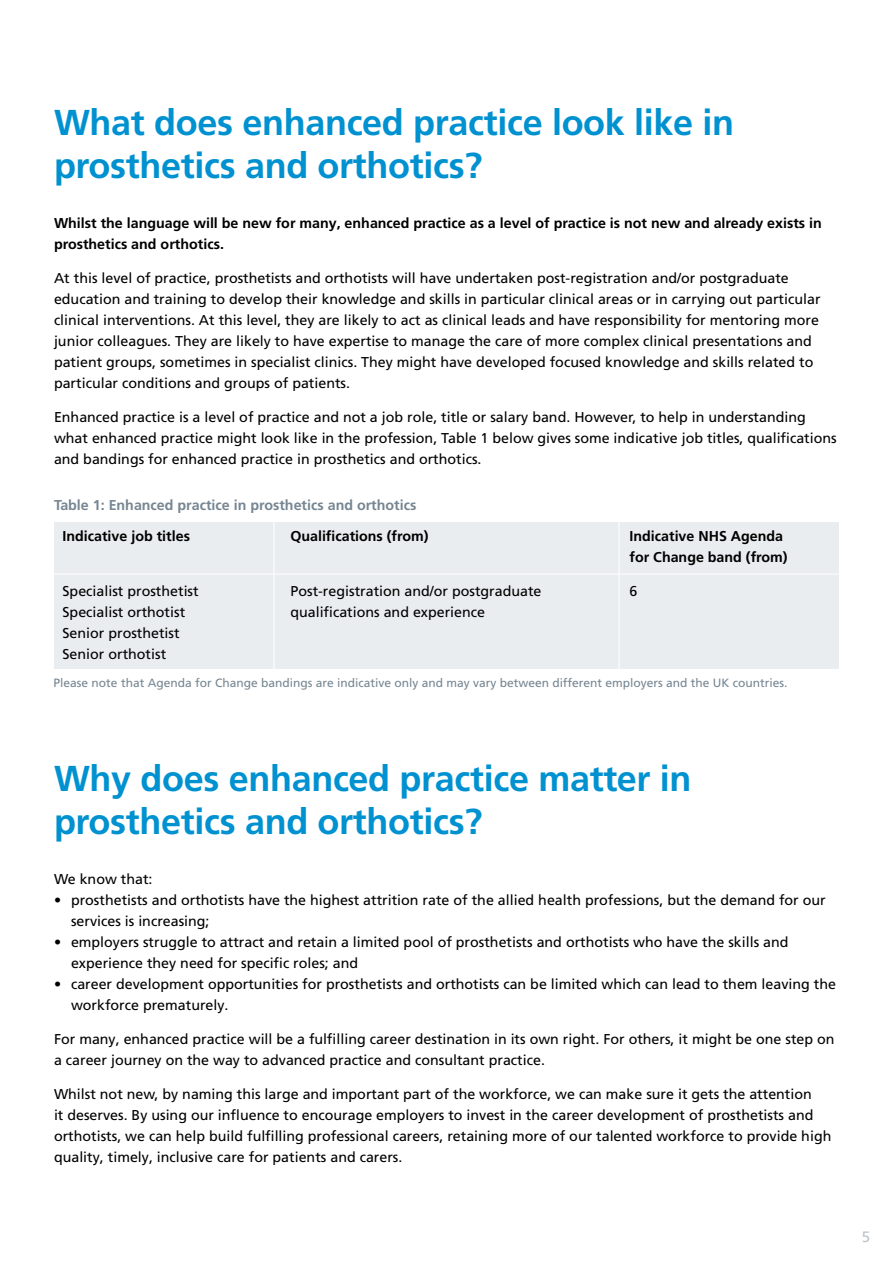
<style>
.page{position:relative;width:893px;height:1263px;background:#fff}
.page>*{position:absolute;margin:0;border:0;box-sizing:border-box;transform-origin:0 0}
.t1{font:700 36px/43.2px "Frutiger LT Pro";letter-spacing:-.01em;color:#0091d0}
.t2{font:15px "Frutiger LT Pro";color:#bac3c8}
.t3{font:14.25px/21px "Frutiger LT Pro";color:#000}
.t4{font:700 14.25px/21px "Frutiger LT Pro";color:#000}
.t5{font:700 14.25px "Frutiger LT Pro";color:#768692}
.t6{font:12px "Frutiger LT Pro";color:#768692}
</style>
<div class="page">
<div style="left:54px;top:522px;width:785px;height:146px;background:#eaedef"></div>
<hr style="left:274px;top:522px;width:1px;height:147px;background:#fff">
<hr style="left:619px;top:522px;width:1px;height:147px;background:#fff">
<hr style="left:54px;top:574px;width:785px;height:1px;background:#fff">
<p class="t1" style="left:54px;top:101px;width:682px">What does enhanced practice look like in prosthetics and orthotics?</p>
<p class="t4" style="left:54px;top:213px;width:769px">Whilst the language will be new for many, enhanced practice as a level of practice is not new and already exists in prosthetics and orthotics.</p>
<p class="t3" style="left:54px;top:268px;width:768px">At this level of practice, prosthetists and orthotists will have undertaken post-registration and/or postgraduate education and training to develop their knowledge and skills in particular clinical areas or in carrying out particular clinical interventions. At this level, they are likely to act as clinical leads and have responsibility for mentoring more junior colleagues. They are likely to have expertise to manage the care of more complex clinical presentations and patient groups, sometimes in specialist clinics. They might have developed focused knowledge and skills related to particular conditions and groups of patients.</p>
<p class="t3" style="left:54px;top:406px;width:784px">Enhanced practice is a level of practice and not a job role, title or salary band. However, to help in understanding what enhanced practice might look like in the profession, Table 1 below gives some indicative job titles, qualifications and bandings for enhanced practice in prosthetics and orthotics.</p>
<p class="t5" style="left:54px;top:497px;width:364px">Table 1: Enhanced practice in prosthetics and orthotics</p>
<p class="t4" style="left:63px;top:526px;width:129px">Indicative job titles</p>
<p class="t4" style="left:291px;top:526px;width:140px">Qualifications (from)</p>
<p class="t4" style="left:629px;top:526px;width:160px">Indicative NHS Agenda for Change band (from)</p>
<p class="t3" style="left:63px;top:581px;width:138px">Specialist prosthetist</p>
<p class="t3" style="left:291px;top:581px;width:253px">Post-registration and/or postgraduate</p>
<p class="t3" style="left:629px;top:581px;width:9px">6</p>
<p class="t3" style="left:63px;top:602px;width:124px">Specialist orthotist</p>
<p class="t3" style="left:291px;top:602px;width:196px">qualifications and experience</p>
<p class="t3" style="left:63px;top:623px;width:119px">Senior prosthetist</p>
<p class="t3" style="left:63px;top:644px;width:105px">Senior orthotist</p>
<p class="t6" style="left:54px;top:676px;width:735px">Please note that Agenda for Change bandings are indicative only and may vary between different employers and the UK countries.</p>
<p class="t1" style="left:54px;top:757px;width:639px">Why does enhanced practice matter in prosthetics and orthotics?</p>
<p class="t3" style="left:54px;top:869px;width:100px">We know that:</p>
<p class="t3" style="left:71px;top:890px;width:756px;text-indent:-17px">• prosthetists and orthotists have the highest attrition rate of the allied health professions, but the demand for our services is increasing;</p>
<p class="t3" style="left:71px;top:932px;width:719px;text-indent:-17px">• employers struggle to attract and retain a limited pool of prosthetists and orthotists who have the skills and experience they need for specific roles; and</p>
<p class="t3" style="left:71px;top:974px;width:766px;text-indent:-17px">• career development opportunities for prosthetists and orthotists can be limited which can lead to them leaving the workforce prematurely.</p>
<p class="t3" style="left:54px;top:1028px;width:782px">For many, enhanced practice will be a fulfilling career destination in its own right. For others, it might be one step on a career journey on the way to advanced practice and consultant practice.</p>
<p class="t3" style="left:54px;top:1083px;width:779px">Whilst not new, by naming this large and important part of the workforce, we can make sure it gets the attention<br>it deserves. By using our influence to encourage employers to invest in the career development of prosthetists and orthotists, we can help build fulfilling professional careers, retaining more of our talented workforce to provide high quality, timely, inclusive care for patients and carers.</p>
<p class="t2" style="left:862px;top:1227px;width:10px">5</p>
</div>
